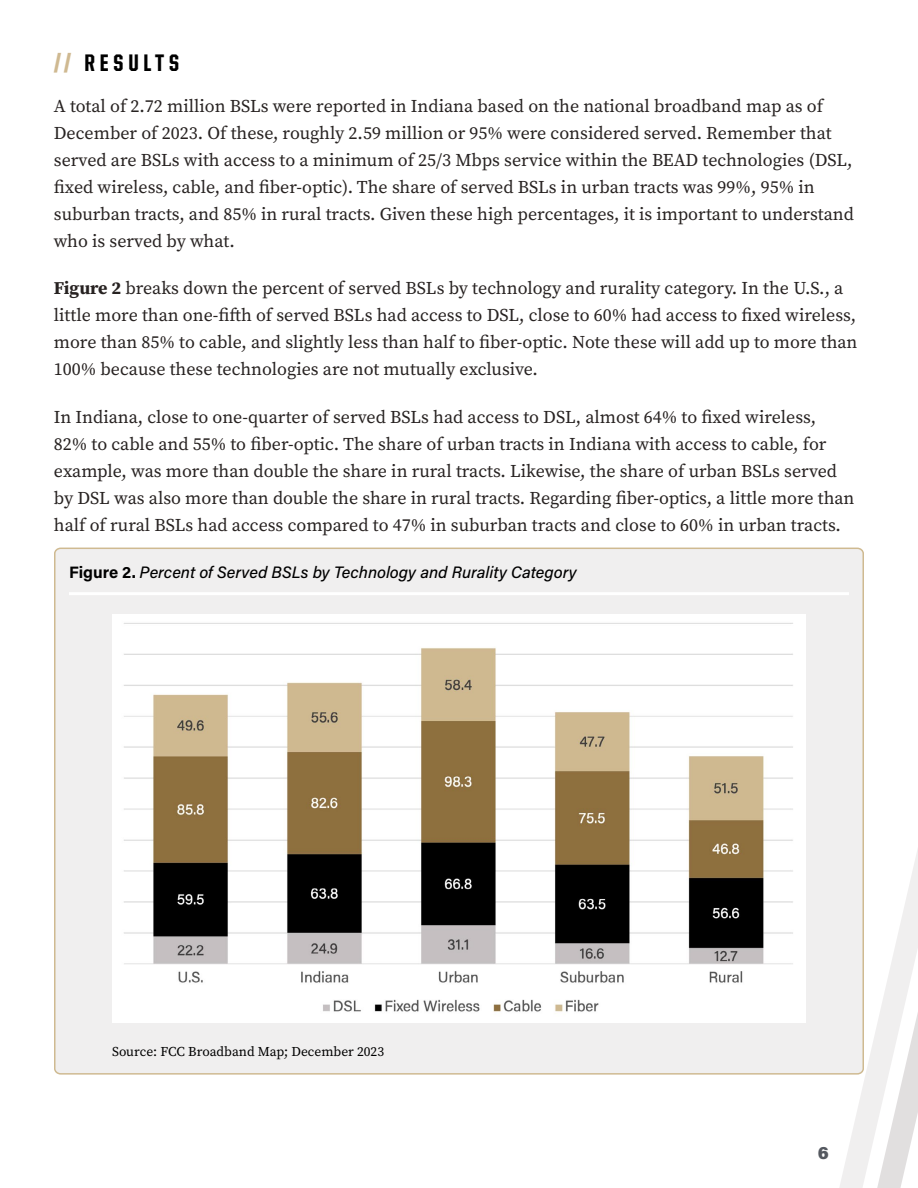
<style>
.page{position:relative;width:918px;height:1188px;background:#fff}
.page>*{position:absolute;margin:0;border:0;box-sizing:border-box;transform-origin:0 0}
.t1{font:800 24px "United Sans Cond";letter-spacing:.2em;color:#000}
.t2{font:18px/27px "Source Serif Pro";color:#272221}
.t3{font:900 18px "Acumin Pro";color:#555960}
.t4{font:italic 500 16.5px "Acumin Pro";color:#000}
.t5{font:13.5px "Source Serif Pro";color:#000}
.s1{font-weight:900;color:#cfb991}
.s2{font-weight:700}
.s3{font-weight:700;font-style:normal}
</style>
<div class="page">
<svg style="left:839px;top:849px;width:79px;height:339px"></svg>
<div style="left:55px;top:548px;width:808px;height:526px;background:#f0efef;border-radius:6px"></div>
<hr style="left:69px;top:592px;width:780px;height:3px;background:#fff">
<img style="left:112px;top:614px;width:694px;height:409px">
<h1 class="t1" style="left:54px;top:50px;width:126px"><span class="s1">//</span> RESULTS</h1>
<p class="t2" style="left:54px;top:93px;width:802px">A total of 2.72 million BSLs were reported in Indiana based on the national broadband map as of December of 2023. Of these, roughly 2.59 million or 95% were considered served. Remember that served are BSLs with access to a minimum of 25/3 Mbps service within the BEAD technologies (DSL, fixed wireless, cable, and fiber-optic). The share of served BSLs in urban tracts was 99%, 95% in suburban tracts, and 85% in rural tracts. Given these high percentages, it is important to understand who is served by what.</p>
<p class="t2" style="left:54px;top:275px;width:805px"><span class="s2">Figure 2</span> breaks down the percent of served BSLs by technology and rurality category. In the U.S., a little more than one-fifth of served BSLs had access to DSL, close to 60% had access to fixed wireless, more than 85% to cable, and slightly less than half to fiber-optic. Note these will add up to more than 100% because these technologies are not mutually exclusive.</p>
<p class="t2" style="left:54px;top:403px;width:802px">In Indiana, close to one-quarter of served BSLs had access to DSL, almost 64% to fixed wireless,<br>82% to cable and 55% to fiber-optic. The share of urban tracts in Indiana with access to cable, for example, was more than double the share in rural tracts. Likewise, the share of urban BSLs served by DSL was also more than double the share in rural tracts. Regarding fiber-optics, a little more than half of rural BSLs had access compared to 47% in suburban tracts and close to 60% in urban tracts.</p>
<p class="t4" style="left:69px;top:561px;width:509px"><span class="s3">Figure 2.</span> Percent of Served BSLs by Technology and Rurality Category</p>
<p class="t5" style="left:112px;top:1042px;width:273px">Source: FCC Broadband Map; December 2023</p>
<p class="t3" style="left:818px;top:1140px;width:13px">6</p>
</div>
